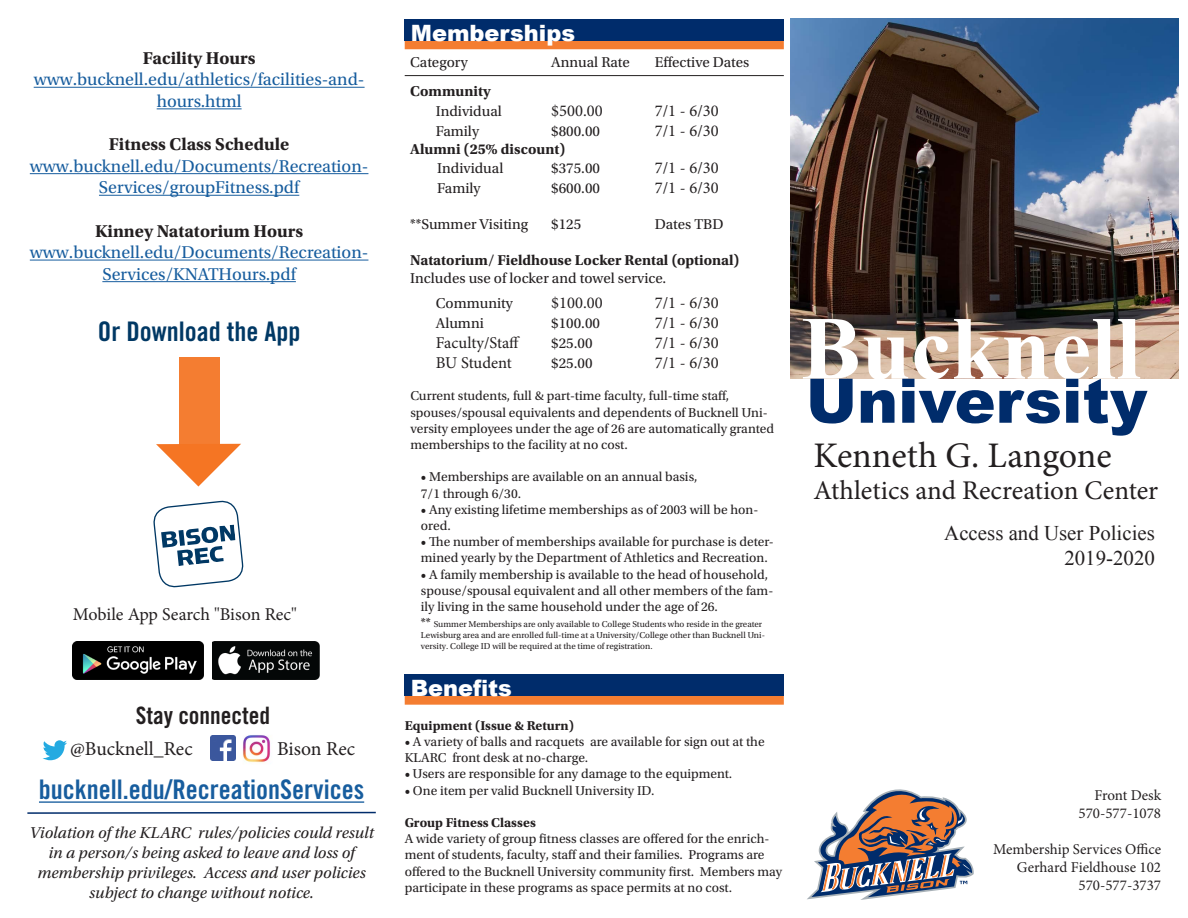
<style>
.page{position:relative;width:1188px;height:918px;background:#fff}
.page>*{position:absolute;margin:0;border:0;box-sizing:border-box;transform-origin:0 0}
.t1{font:700 90px "Times New Roman";color:#fff}
.t2{font:900 61.5px "Arial";color:#002c6b}
.t3{font:36px "Minion Pro";letter-spacing:-.005em;color:#231f20}
.t4{font:27px "Trade Gothic LT Pro Bd Cn 20";color:#175d9e}
.t5{font:27px "Minion Pro";color:#231f20}
.t6{font:27px "Trade Gothic LT Pro Bd Cn 20";color:#003864}
.t7{font:24px "Trade Gothic LT Pro Bd Cn 20";color:#231f20}
.t8{font:900 22.5px "Arial";color:#fff}
.t9{font:20.85px/25px "Times New Roman";color:#231f20;text-align:right}
.t10{font:19.65px "Minion Pro";color:#231f20}
.t11{font:18px/21.6px "Utopia Std";color:#175d9e;text-align:center}
.t12{font:700 18px "Utopia Std";color:#231f20}
.t13{font:18px "Minion Pro";letter-spacing:-.005em;color:#231f20}
.t14{font:italic 16.5px/19.8px "Utopia Std";color:#231f20;text-align:center}
.t15{font:16.5px "Minion Pro";color:#231f20}
.t16{font:15px/25.2px "Utopia Std";color:#231f20}
.t17{font:15px/18px "Minion Pro";color:#231f20;text-align:right}
.t18{font:700 15px "Utopia Std";color:#231f20}
.t19{font:13.5px/16.2px "Utopia Std";color:#231f20}
.t20{font:700 13.5px "Utopia Std";color:#231f20}
.t21{font:9px/10.8px "Utopia Std";color:#231f20}
.s1{font-size:13.5px}
</style>
<div class="page">
<div style="left:405px;top:40px;width:379px;height:9px;background:#f47d31"></div>
<div style="left:405px;top:19px;width:379px;height:21px;background:#002c6b"></div>
<hr style="left:405px;top:75px;width:379px;height:1px;background:#231f20">
<img style="left:791px;top:18px;width:388px;height:360px">
<img style="left:73px;top:641px;width:130px;height:39px">
<img style="left:212px;top:641px;width:108px;height:39px">
<svg style="left:27px;top:811px;width:349px;height:3px"></svg>
<svg style="left:807px;top:789px;width:167px;height:111px"></svg>
<svg style="left:153px;top:500px;width:91px;height:88px"></svg>
<hr style="left:34px;top:87px;width:331px;height:1px;background:#175d9e">
<hr style="left:157px;top:108px;width:85px;height:1px;background:#175d9e">
<hr style="left:30px;top:173px;width:338px;height:1px;background:#175d9e">
<hr style="left:99px;top:195px;width:200px;height:1px;background:#175d9e">
<hr style="left:30px;top:260px;width:338px;height:1px;background:#175d9e">
<hr style="left:102px;top:281px;width:194px;height:1px;background:#175d9e">
<div style="left:405px;top:696px;width:379px;height:9px;background:#f47d31"></div>
<div style="left:405px;top:675px;width:379px;height:21px;background:#002c6b"></div>
<svg style="left:43px;top:740px;width:24px;height:20px"></svg>
<img style="left:210px;top:736px;width:25px;height:25px">
<img style="left:243px;top:735px;width:28px;height:28px">
<div style="left:179px;top:357px;width:40px;height:91px;background:#f47d31"></div>
<svg style="left:156px;top:444px;width:85px;height:43px"></svg>
<hr style="left:39px;top:801px;width:325px;height:2px;background:#175d9e">
<h3 class="t12" style="left:143px;top:48px;width:114px">Facility Hours</h3>
<h3 class="t11" style="left:34px;top:69px;width:332px">www.bucknell.edu/athletics/facilities-and&shy;hours.html</h3>
<h3 class="t12" style="left:109px;top:134px;width:182px">Fitness Class Schedule</h3>
<h3 class="t11" style="left:30px;top:156px;width:340px">www.bucknell.edu/Documents/Recreation-<br>Services/groupFitness.pdf</h3>
<h3 class="t12" style="left:95px;top:220px;width:210px">Kinney Natatorium Hours</h3>
<h3 class="t11" style="left:30px;top:242px;width:340px">www.bucknell.edu/Documents/Recreation-<br>Services/KNATHours.pdf</h3>
<h3 class="t6" style="left:98px;top:315px;width:204px">Or Download the App</h3>
<h3 class="t13" style="left:73px;top:602px;width:226px">Mobile App Search "Bison Rec"</h3>
<h3 class="t7" style="left:136px;top:700px;width:136px">Stay connected</h3>
<h3 class="t10" style="left:70px;top:735px;width:124px">@Bucknell_Rec</h3>
<h3 class="t10" style="left:277px;top:735px;width:80px">Bison Rec</h3>
<h3 class="t4" style="left:39px;top:773px;width:327px">bucknell.edu/RecreationServices</h3>
<p class="t14" style="left:29px;top:823px;width:346px">Violation of the KLARC rules/policies could result in a person/s being asked to leave and loss of membership privileges. Access and user policies subject to change without notice.</p>
<h3 class="t8" style="left:410px;top:11px;width:73px">The D</h3>
<h3 class="t8" style="left:411px;top:17px;width:166px">Memberships</h3>
<p class="t16" style="left:410px;top:50px;width:59px">Category</p>
<p class="t16" style="left:551px;top:50px;width:80px">Annual Rate</p>
<p class="t16" style="left:655px;top:50px;width:96px">Effective Dates</p>
<p class="t18" style="left:410px;top:82px;width:82px">Community</p>
<p class="t16" style="left:436px;top:99px;width:68px">Individual</p>
<p class="t15" style="left:551px;top:99px;width:53px">$500.00</p>
<p class="t15" style="left:655px;top:99px;width:65px">7/1 - 6/30</p>
<p class="t16" style="left:436px;top:118px;width:45px">Family</p>
<p class="t16" style="left:551px;top:118px;width:50px">$800.00</p>
<p class="t15" style="left:655px;top:119px;width:65px">7/1 - 6/30</p>
<p class="t18" style="left:410px;top:140px;width:157px">Alumni (25% discount)</p>
<p class="t16" style="left:437px;top:156px;width:68px">Individual</p>
<p class="t16" style="left:551px;top:156px;width:50px">$375.00</p>
<p class="t15" style="left:655px;top:157px;width:65px">7/1 - 6/30</p>
<p class="t16" style="left:437px;top:176px;width:45px">Family</p>
<p class="t16" style="left:551px;top:176px;width:50px">$600.00</p>
<p class="t15" style="left:655px;top:177px;width:65px">7/1 - 6/30</p>
<p class="t16" style="left:410px;top:212px;width:119px">**Summer Visiting</p>
<p class="t16" style="left:551px;top:212px;width:31px">$125</p>
<p class="t16" style="left:655px;top:212px;width:70px">Dates TBD</p>
<p class="t18" style="left:410px;top:252px;width:331px">Natatorium/ Fieldhouse Locker Rental (optional)</p>
<p class="t16" style="left:436px;top:266px;width:232px;text-indent:-26px">Includes use of locker and towel service.<br>Community</p>
<p class="t15" style="left:551px;top:292px;width:53px">$100.00</p>
<p class="t15" style="left:655px;top:292px;width:65px">7/1 - 6/30</p>
<p class="t16" style="left:436px;top:311px;width:50px">Alumni</p>
<p class="t16" style="left:551px;top:311px;width:50px">$100.00</p>
<p class="t15" style="left:655px;top:312px;width:65px">7/1 - 6/30</p>
<p class="t15" style="left:436px;top:332px;width:86px">Faculty/Staff</p>
<p class="t16" style="left:551px;top:331px;width:43px">$25.00</p>
<p class="t15" style="left:655px;top:332px;width:65px">7/1 - 6/30</p>
<p class="t15" style="left:436px;top:351px;width:77px">BU Student</p>
<p class="t16" style="left:551px;top:351px;width:43px">$25.00</p>
<p class="t15" style="left:655px;top:351px;width:65px">7/1 - 6/30</p>
<p class="t19" style="left:410px;top:388px;width:365px">Current students, full &amp; part-time faculty, full-time staff, spouses/spousal equivalents and dependents of Bucknell Uni&shy;versity employees under the age of 26 are automatically granted memberships to the facility at no cost.</p>
<p class="t19" style="left:421px;top:469px;width:278px">• Memberships are available on an annual basis,<br>7/1 through 6/30.</p>
<p class="t19" style="left:421px;top:502px;width:339px">• Any existing lifetime memberships as of 2003 will be hon&shy;ored.</p>
<p class="t19" style="left:421px;top:534px;width:355px">• The number of memberships available for purchase is deter&shy;mined yearly by the Department of Athletics and Recreation.</p>
<p class="t19" style="left:421px;top:566px;width:354px">• A family membership is available to the head of household, spouse/spousal equivalent and all other members of the fam&shy;ily living in the same household under the age of 26.</p>
<p class="t21" style="left:421px;top:619px;width:346px"><span class="s1">**</span> Summer Memberships are only available to College Students who reside in the greater<br>Lewisburg area and are enrolled full-time at a University/College other than Bucknell Uni&shy;versity. College ID will be required at the time of registration.</p>
<h3 class="t8" style="left:410px;top:667px;width:73px">The D</h3>
<h3 class="t8" style="left:411px;top:672px;width:103px">Benefits</h3>
<p class="t20" style="left:405px;top:718px;width:171px">Equipment (Issue &amp; Return)</p>
<p class="t19" style="left:405px;top:734px;width:361px">• A variety of balls and racquets are available for sign out at the<br>KLARC front desk at no-charge.</p>
<p class="t19" style="left:405px;top:766px;width:329px">• Users are responsible for any damage to the equipment.</p>
<p class="t19" style="left:405px;top:782px;width:251px">• One item per valid Bucknell University ID.</p>
<p class="t20" style="left:405px;top:815px;width:133px">Group Fitness Classes</p>
<p class="t19" style="left:405px;top:831px;width:379px">A wide variety of group fitness classes are offered for the enrich&shy;ment of students, faculty, staff and their families. Programs are offered to the Bucknell University community first. Members may participate in these programs as space permits at no cost.</p>
<h1 class="t1" style="left:801px;top:286px;width:342px">Bucknell</h1>
<h2 class="t2" style="left:806px;top:356px;width:343px">University</h2>
<h3 class="t3" style="left:814px;top:432px;width:300px">Kenneth G. Langone</h3>
<h3 class="t5" style="left:814px;top:472px;width:346px">Athletics and Recreation Center</h3>
<h3 class="t9" style="left:944px;top:520px;width:212px">Access and User Policies<br>2019-2020</h3>
<p class="t17" style="left:1079px;top:787px;width:84px">Front Desk<br>570-577-1078</p>
<p class="t17" style="left:993px;top:841px;width:169px">Membership Services Office<br>Gerhard Fieldhouse 102<br>570-577-3737</p>
</div>
